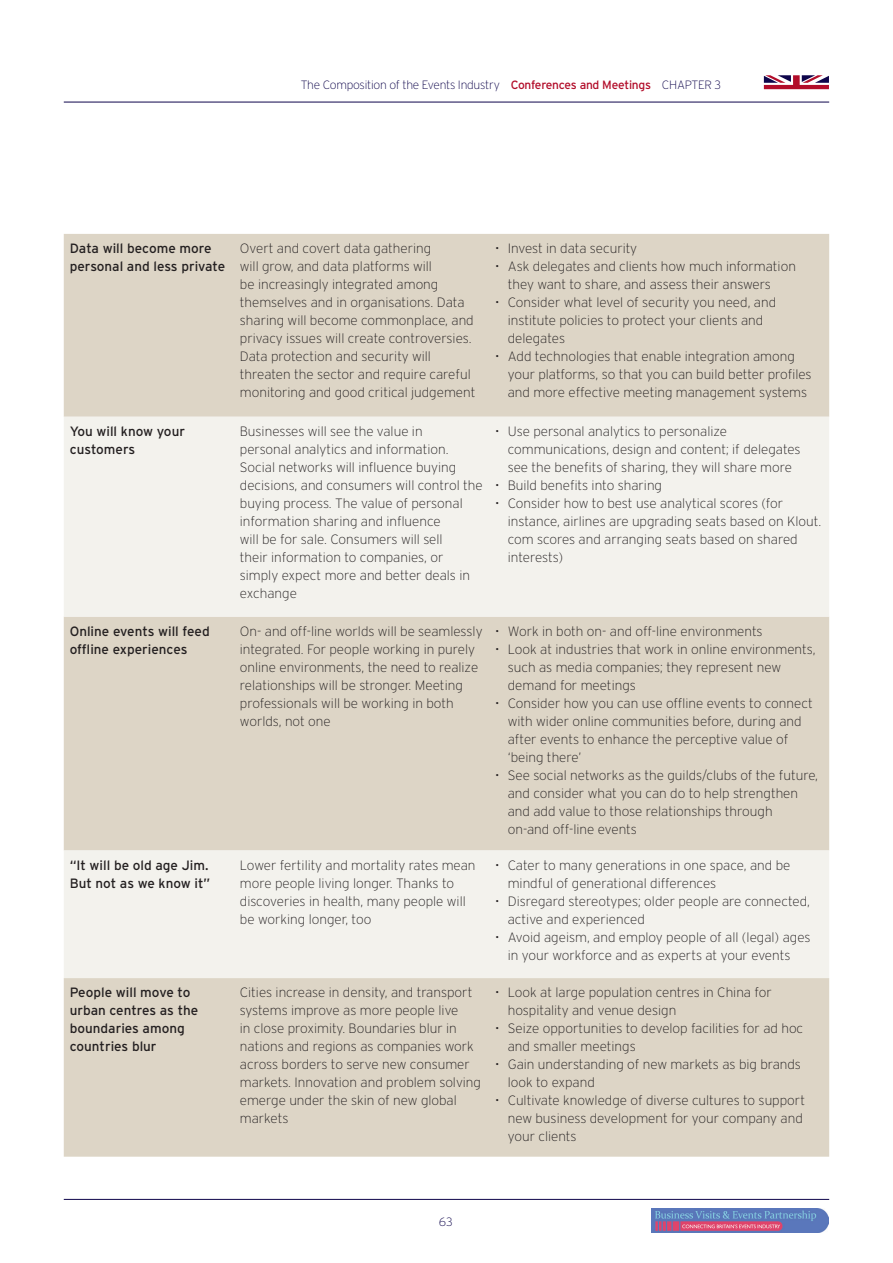
<style>
.page{position:relative;width:893px;height:1263px;background:#fff}
.page>*{position:absolute;margin:0;border:0;box-sizing:border-box;transform-origin:0 0}
.column_text{font:200 13.5px/18px "Interstate";color:#231f20}
.column_text-2{font:13.5px/18px "Interstate";color:#231f20}
.Body_text{font:200 12px "Interstate";letter-spacing:-.02em;color:#0e054b}
.s1{font-weight:400;color:#b20d2a}
</style>
<div class="page">
<hr style="left:64px;top:102px;width:765px;height:1px;background:#0e054b">
<hr style="left:64px;top:1199px;width:765px;height:1px;background:#0e054b">
<img style="left:652px;top:1208px;width:177px;height:24px">
<svg style="left:764px;top:75px;width:65px;height:14px"></svg>
<div style="left:64px;top:234px;width:765px;height:923px;background:#ddd5c6"></div>
<svg style="left:64px;top:417px;width:765px;height:561px;background:#e9e5dc"></svg>
<p class="Body_text" style="left:301px;top:78px;width:422px">The Composition of the Events Industry <span class="s1">Conferences and Meetings</span> CHAPTER 3</p>
<p class="column_text-2" style="left:70px;top:239px;width:157px">Data will become more personal and less private</p>
<p class="column_text" style="left:240px;top:239px;width:237px">Overt and covert data gathering<br>will grow, and data platforms will<br>be increasingly integrated among themselves and in organisations. Data sharing will become commonplace, and privacy issues will create controversies.<br>Data protection and security will threaten the sector and require careful monitoring and good critical judgement</p>
<p class="column_text" style="left:495px;top:239px;width:144px">• Invest in data security</p>
<p class="column_text" style="left:508px;top:257px;width:290px;text-indent:-13px">• Ask delegates and clients how much information they want to share, and assess their answers</p>
<p class="column_text" style="left:508px;top:293px;width:270px;text-indent:-13px">• Consider what level of security you need, and institute policies to protect your clients and delegates</p>
<p class="column_text" style="left:508px;top:347px;width:305px;text-indent:-13px">• Add technologies that enable integration among your platforms, so that you can build better profiles and more effective meeting management systems</p>
<p class="column_text-2" style="left:70px;top:422px;width:117px">You will know your customers</p>
<p class="column_text" style="left:240px;top:422px;width:244px">Businesses will see the value in<br>personal analytics and information.<br>Social networks will influence buying decisions, and consumers will control the buying process. The value of personal information sharing and influence<br>will be for sale. Consumers will sell<br>their information to companies, or simply expect more and better deals in exchange</p>
<p class="column_text" style="left:508px;top:422px;width:294px;text-indent:-13px">• Use personal analytics to personalize communications, design and content; if delegates see the benefits of sharing, they will share more</p>
<p class="column_text" style="left:495px;top:476px;width:169px">• Build benefits into sharing</p>
<p class="column_text" style="left:508px;top:494px;width:315px;text-indent:-13px">• Consider how to best use analytical scores (for instance, airlines are upgrading seats based on Klout. com scores and arranging seats based on shared interests)</p>
<p class="column_text-2" style="left:70px;top:622px;width:141px">Online events will feed offline experiences</p>
<p class="column_text" style="left:240px;top:622px;width:244px">On- and off-line worlds will be seamlessly integrated. For people working in purely online environments, the need to realize relationships will be stronger. Meeting professionals will be working in both worlds, not one</p>
<p class="column_text" style="left:495px;top:622px;width:269px">• Work in both on- and off-line environments</p>
<p class="column_text" style="left:508px;top:640px;width:309px;text-indent:-13px">• Look at industries that work in online environments, such as media companies; they represent new demand for meetings</p>
<p class="column_text" style="left:508px;top:694px;width:306px;text-indent:-13px">• Consider how you can use offline events to connect with wider online communities before, during and after events to enhance the perceptive value of ‘being there’</p>
<p class="column_text" style="left:508px;top:766px;width:312px;text-indent:-13px">• See social networks as the guilds/clubs of the future, and consider what you can do to help strengthen and add value to those relationships through<br>on-and off-line events</p>
<p class="column_text-2" style="left:70px;top:856px;width:142px">“It will be old age Jim.<br>But not as we know it”</p>
<p class="column_text" style="left:240px;top:856px;width:237px">Lower fertility and mortality rates mean more people living longer. Thanks to discoveries in health, many people will be working longer, too</p>
<p class="column_text" style="left:508px;top:856px;width:284px;text-indent:-13px">• Cater to many generations in one space, and be mindful of generational differences</p>
<p class="column_text" style="left:508px;top:892px;width:304px;text-indent:-13px">• Disregard stereotypes; older people are connected, active and experienced</p>
<p class="column_text" style="left:495px;top:928px;width:317px;text-align:center">• Avoid ageism, and employ people of all (legal) ages in your workforce and as experts at your events</p>
<p class="column_text-2" style="left:70px;top:983px;width:130px">People will move to urban centres as the boundaries among countries blur</p>
<p class="column_text" style="left:240px;top:984px;width:243px">Cities increase in density, and transport systems improve as more people live<br>in close proximity. Boundaries blur in nations and regions as companies work across borders to serve new consumer markets. Innovation and problem solving emerge under the skin of new global markets</p>
<p class="column_text" style="left:508px;top:984px;width:266px;text-indent:-13px">• Look at large population centres in China for hospitality and venue design</p>
<p class="column_text" style="left:508px;top:1020px;width:297px;text-indent:-13px">• Seize opportunities to develop facilities for ad hoc and smaller meetings</p>
<p class="column_text" style="left:508px;top:1056px;width:295px;text-indent:-13px">• Gain understanding of new markets as big brands look to expand</p>
<p class="column_text" style="left:508px;top:1092px;width:299px;text-indent:-13px">• Cultivate knowledge of diverse cultures to support new business development for your company and your clients</p>
<p class="Body_text" style="left:439px;top:1215px;width:15px">63</p>
</div>
